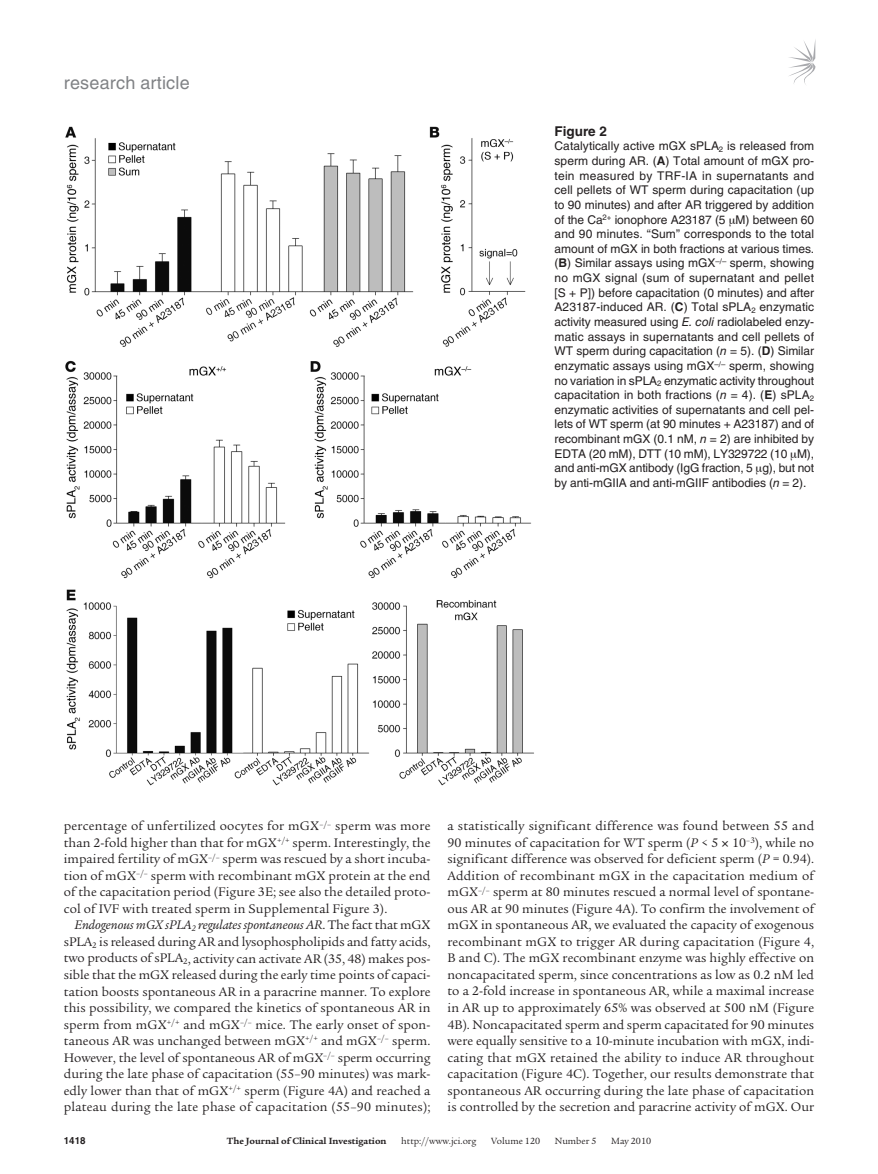
<style>
.page{position:relative;width:878px;height:1174px;background:#fff}
.page>*{position:absolute;margin:0;border:0;box-sizing:border-box;transform-origin:0 0}
.t1{font:18px "Helvetica LT Std";letter-spacing:.01em;color:#808285}
.t2{font:13.5px/16.5px "Legacy Serif Std";letter-spacing:.01em;color:#231f20;text-align:justify}
.t3{font:700 13.5px "Helvetica LT Std";color:#231f20}
.t4{font:12px/14.5px "Helvetica LT Std";letter-spacing:-.005em;color:#231f20;text-align:justify}
.t5{font:9.75px "Legacy Serif Std";color:#231f20}
.t6{font:700 9.75px "Legacy Serif Std";color:#231f20}
.t7{font:700 9.75px "Helvetica LT Std";color:#231f20}
.s1{font-weight:700}
.s2{font-style:italic}
</style>
<div class="page">
<svg style="left:789px;top:41px;width:26px;height:44px"></svg>
<img style="left:65px;top:126px;width:469px;height:660px">
<h1 class="t1" style="left:64px;top:72px;width:127px">research article</h1>
<p class="t3" style="left:554px;top:123px;width:54px">Figure 2</p>
<p class="t4" style="left:554px;top:139px;width:261px">Catalytically active mGX sPLA<sub>2</sub> is released from sperm during AR. (<span class="s1">A</span>) Total amount of mGX pro&shy;tein measured by TRF-IA in supernatants and cell pellets of WT sperm during capacitation (up to 90 minutes) and after AR triggered by addition of the Ca<sup>2+</sup> ionophore A23187 (5 M) between 60 and 90 minutes. “Sum” corresponds to the total amount of mGX in both fractions at various times. (<span class="s1">B</span>) Similar assays using mGX<sup>–/–</sup> sperm, showing no mGX signal (sum of supernatant and pellet [S + P]) before capacitation (0 minutes) and after A23187-induced AR. (<span class="s1">C</span>) Total sPLA<sub>2</sub> enzymatic activity measured using <span class="s2">E. coli</span> radiolabeled enzy&shy;matic assays in supernatants and cell pellets of WT sperm during capacitation (<span class="s2">n</span> = 5). (<span class="s1">D</span>) Similar enzymatic assays using mGX<sup>–/–</sup> sperm, showing no variation in sPLA<sub>2</sub> enzymatic activity throughout capacitation in both fractions (<span class="s2">n</span> = 4). (<span class="s1">E</span>) sPLA<sub>2 </sub>enzymatic activities of supernatants and cell pel&shy;lets of WT sperm (at 90 minutes + A23187) and of recombinant mGX (0.1 nM, <span class="s2">n</span> = 2) are inhibited by EDTA (20 mM), DTT (10 mM), LY329722 (10 M), and anti-mGX antibody (IgG fraction, 5 g), but not by anti-mGIIA and anti-mGIIF antibodies (<span class="s2">n</span> = 2).</p>
<p class="t2" style="left:64px;top:818px;width:368px">percentage of unfertilized oocytes for mGX<sup>–/–</sup> sperm was more than 2-fold higher than that for mGX<sup>+/+</sup> sperm. Interestingly, the impaired fertility of mGX<sup>–/–</sup> sperm was rescued by a short incuba&shy;tion of mGX<sup>–/–</sup> sperm with recombinant mGX protein at the end of the capacitation period (Figure 3E; see also the detailed proto&shy;col of IVF with treated sperm in Supplemental Figure 3).</p>
<p class="t2" style="left:64px;top:917px;width:368px;text-indent:11px"><span class="s2">Endogenous mGX sPLA</span><sub>2</sub> <span class="s2">regulates spontaneous AR</span>. The fact that mGX sPLA<sub>2</sub> is released during AR and lysophospholipids and fatty acids, two products of sPLA<sub>2</sub>, activity can activate AR (35, 48) makes pos&shy;sible that the mGX released during the early time points of capaci&shy;tation boosts spontaneous AR in a paracrine manner. To explore this possibility, we compared the kinetics of spontaneous AR in sperm from mGX<sup>+/+</sup> and mGX<sup>–/–</sup> mice. The early onset of spon&shy;taneous AR was unchanged between mGX<sup>+/+</sup> and mGX<sup>–/–</sup> sperm.<br>However, the level of spontaneous AR of mGX<sup>–/–</sup> sperm occurring during the late phase of capacitation (55–90 minutes) was mark&shy;edly lower than that of mGX<sup>+/+</sup> sperm (Figure 4A) and reached a plateau during the late phase of capacitation (55–90 minutes);</p>
<p class="t2" style="left:447px;top:818px;width:368px">a statistically significant difference was found between 55 and 90 minutes of capacitation for WT sperm (<span class="s2">P</span> &lt; 5 10<sup>–3</sup>), while no significant difference was observed for deficient sperm (<span class="s2">P</span> = 0.94).<br>Addition of recombinant mGX in the capacitation medium of mGX<sup>–/–</sup> sperm at 80 minutes rescued a normal level of spontane&shy;ous AR at 90 minutes (Figure 4A). To confirm the involvement of mGX in spontaneous AR, we evaluated the capacity of exogenous recombinant mGX to trigger AR during capacitation (Figure 4, B and C). The mGX recombinant enzyme was highly effective on noncapacitated sperm, since concentrations as low as 0.2 nM led to a 2-fold increase in spontaneous AR, while a maximal increase in AR up to approximately 65% was observed at 500 nM (Figure 4B). Noncapacitated sperm and sperm capacitated for 90 minutes were equally sensitive to a 10-minute incubation with mGX, indi&shy;cating that mGX retained the ability to induce AR throughout capacitation (Figure 4C). Together, our results demonstrate that spontaneous AR occurring during the late phase of capacitation is controlled by the secretion and paracrine activity of mGX. Our</p>
<p class="t7" style="left:64px;top:1134px;width:23px">1418</p>
<p class="t6" style="left:227px;top:1135px;width:161px">The Journal of Clinical Investigation</p>
<p class="t5" style="left:401px;top:1135px;width:77px">http://www.jci.org</p>
<p class="t5" style="left:491px;top:1135px;width:50px">Volume 120</p>
<p class="t5" style="left:555px;top:1135px;width:43px">Number 5</p>
<p class="t5" style="left:611px;top:1135px;width:41px">May 2010</p>
</div>
